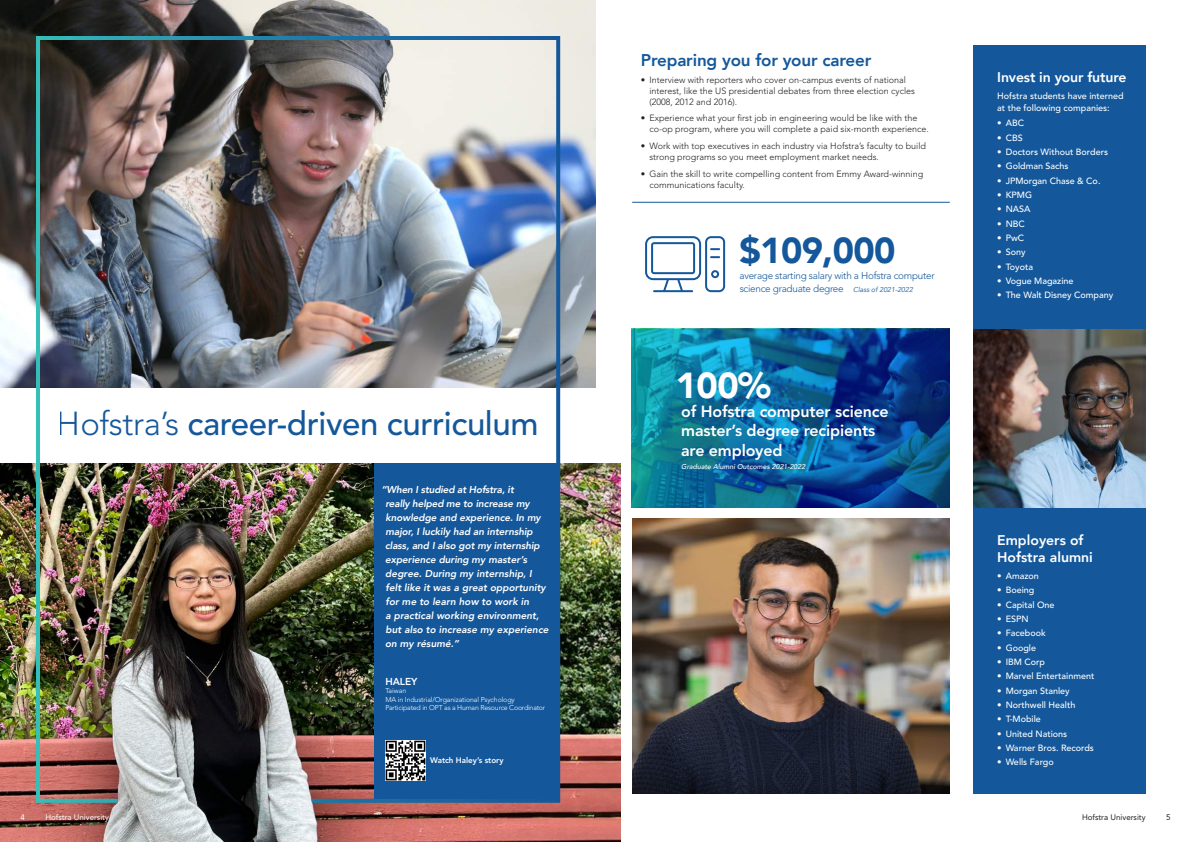
<style>
.page{position:relative;width:1191px;height:842px;background:#fff}
.page>*{position:absolute;margin:0;border:0;box-sizing:border-box;transform-origin:0 0}
.t1{font:900 36px "Avenir";letter-spacing:-.015em;color:#14589b}
.t2{font:900 36px "Avenir";color:#fff}
.t3{font:500 33px "Avenir LT Std";letter-spacing:-.01em;color:#14589b}
.t4{font:800 17px "Avenir";letter-spacing:-.01em;color:#14589b}
.t5{font:800 16px/19.4px "Avenir LT Std";letter-spacing:-.01em;color:#fff}
.t6{font:800 14px/16.8px "Avenir";color:#fff}
.t7{font:italic 800 10px/14px "Avenir";letter-spacing:-.01em;color:#fff}
.t8{font:300 10px/13px "Avenir LT Std";letter-spacing:-.025em;color:#14589b}
.t9{font:800 10px "Avenir LT Std";color:#fff}
.t10{font:300 9px/11px "Avenir LT Std";color:#231f20}
.t11{font:500 9px/11.5px "Avenir LT Std";color:#fff}
.t12{font:8px "Avenir LT Std";color:#fff}
.t13{font:8px "Avenir LT Std";color:#231f20}
.t14{font:800 8px "Avenir LT Std";color:#fff}
.t15{font:300 7px/8.4px "Avenir LT Std";letter-spacing:-.025em;color:#fff}
.t16{font:italic 500 7px "Avenir";color:#fff}
.s1{font-weight:300}
.s2{font-family:"Avenir";font-weight:400;font-style:italic;font-size:7px}
</style>
<div class="page">
<img style="left:0;top:463px;width:620px;height:379px">
<svg style="left:632px;top:329px;width:318px;height:178px;background:#0b6197"></svg>
<img style="left:632px;top:518px;width:317px;height:276px">
<img style="left:0;top:0;width:595px;height:387px">
<div style="left:973px;top:45px;width:172px;height:749px;background:#14589b"></div>
<img style="left:973px;top:329px;width:172px;height:179px">
<hr style="left:632px;top:202px;width:317px;height:1px;background:#14589b">
<div style="left:374px;top:463px;width:184px;height:336px;background:#14589b"></div>
<svg style="left:645px;top:236px;width:80px;height:56px"></svg>
<img style="left:385px;top:741px;width:40px;height:39px">
<h2 class="t3" style="left:57px;top:404px;width:483px"><span class="s1">Hofstra’s</span> career-driven curriculum</h2>
<p class="t7" style="left:385px;top:483px;width:165px;text-indent:-4px">“When I studied at Hofstra, it<br>really helped me to increase my knowledge and experience. In my major, I luckily had an internship class, and I also got my internship experience during my master’s degree. During my internship, I felt like it was a great opportunity for me to learn how to work in<br>a practical working environment, but also to increase my experience on my résumé.”</p>
<p class="t9" style="left:385px;top:676px;width:34px">HALEY</p>
<p class="t15" style="left:385px;top:687px;width:161px">Taiwan<br>MA in Industrial/Organizational Psychology<br>Participated in OPT as a Human Resource Coordinator</p>
<p class="t14" style="left:430px;top:756px;width:75px">Watch Haley’s story</p>
<h3 class="t4" style="left:641px;top:47px;width:232px">Preparing you for your career</h3>
<p class="t10" style="left:649px;top:74px;width:267px;text-indent:-9px">• Interview with reporters who cover on-campus events of national interest, like the US presidential debates from three election cycles (2008, 2012 and 2016).</p>
<p class="t10" style="left:649px;top:113px;width:281px;text-indent:-9px">• Experience what your first job in engineering would be like with the co-op program, where you will complete a paid six-month experience.</p>
<p class="t10" style="left:649px;top:140px;width:278px;text-indent:-9px">• Work with top executives in each industry via Hofstra’s faculty to build strong programs so you meet employment market needs.</p>
<p class="t10" style="left:649px;top:168px;width:275px;text-indent:-9px">• Gain the skill to write compelling content from Emmy Award-winning communications faculty.</p>
<h1 class="t1" style="left:739px;top:220px;width:158px">$109,000</h1>
<p class="t8" style="left:739px;top:269px;width:197px">average starting salary with a Hofstra computer science graduate degree <span class="s2">Class of 2021-2022</span></p>
<h1 class="t2" style="left:676px;top:354px;width:96px">100%</h1>
<h3 class="t5" style="left:681px;top:402px;width:209px">of Hofstra computer science master’s degree recipients are employed</h3>
<p class="t16" style="left:681px;top:462px;width:125px">Graduate Alumni Outcomes 2021-2022</p>
<h3 class="t6" style="left:997px;top:69px;width:131px">Invest in your future</h3>
<p class="t11" style="left:997px;top:91px;width:128px">Hofstra students have interned at the following companies:</p>
<p class="t11" style="left:997px;top:118px;width:28px">• ABC</p>
<p class="t11" style="left:997px;top:132px;width:27px">• CBS</p>
<p class="t11" style="left:997px;top:146px;width:112px">• Doctors Without Borders</p>
<p class="t11" style="left:997px;top:161px;width:73px">• Goldman Sachs</p>
<p class="t11" style="left:997px;top:175px;width:105px">• JPMorgan Chase &amp; Co.</p>
<p class="t11" style="left:997px;top:189px;width:36px">• KPMG</p>
<p class="t11" style="left:997px;top:204px;width:35px">• NASA</p>
<p class="t11" style="left:997px;top:218px;width:29px">• NBC</p>
<p class="t11" style="left:997px;top:232px;width:29px">• PwC</p>
<p class="t11" style="left:997px;top:247px;width:30px">• Sony</p>
<p class="t11" style="left:997px;top:261px;width:37px">• Toyota</p>
<p class="t11" style="left:997px;top:275px;width:78px">• Vogue Magazine</p>
<p class="t11" style="left:997px;top:290px;width:117px">• The Walt Disney Company</p>
<h3 class="t6" style="left:997px;top:532px;width:97px">Employers of<br>Hofstra alumni</h3>
<p class="t11" style="left:997px;top:570px;width:43px">• Amazon</p>
<p class="t11" style="left:997px;top:585px;width:39px">• Boeing</p>
<p class="t11" style="left:997px;top:599px;width:59px">• Capital One</p>
<p class="t11" style="left:997px;top:613px;width:33px">• ESPN</p>
<p class="t11" style="left:997px;top:628px;width:50px">• Facebook</p>
<p class="t11" style="left:997px;top:642px;width:40px">• Google</p>
<p class="t11" style="left:997px;top:656px;width:49px">• IBM Corp</p>
<p class="t11" style="left:997px;top:671px;width:99px">• Marvel Entertainment</p>
<p class="t11" style="left:997px;top:685px;width:74px">• Morgan Stanley</p>
<p class="t11" style="left:997px;top:699px;width:80px">• Northwell Health</p>
<p class="t11" style="left:997px;top:714px;width:45px">• T-Mobile</p>
<p class="t11" style="left:997px;top:728px;width:72px">• United Nations</p>
<p class="t11" style="left:997px;top:742px;width:98px">• Warner Bros. Records</p>
<p class="t11" style="left:997px;top:757px;width:58px">• Wells Fargo</p>
<p class="t12" style="left:20px;top:812px;width:6px">4</p>
<p class="t12" style="left:45px;top:812px;width:65px">Hofstra University</p>
<p class="t13" style="left:1082px;top:812px;width:65px">Hofstra University</p>
<p class="t13" style="left:1166px;top:812px;width:6px">5</p>
</div>
